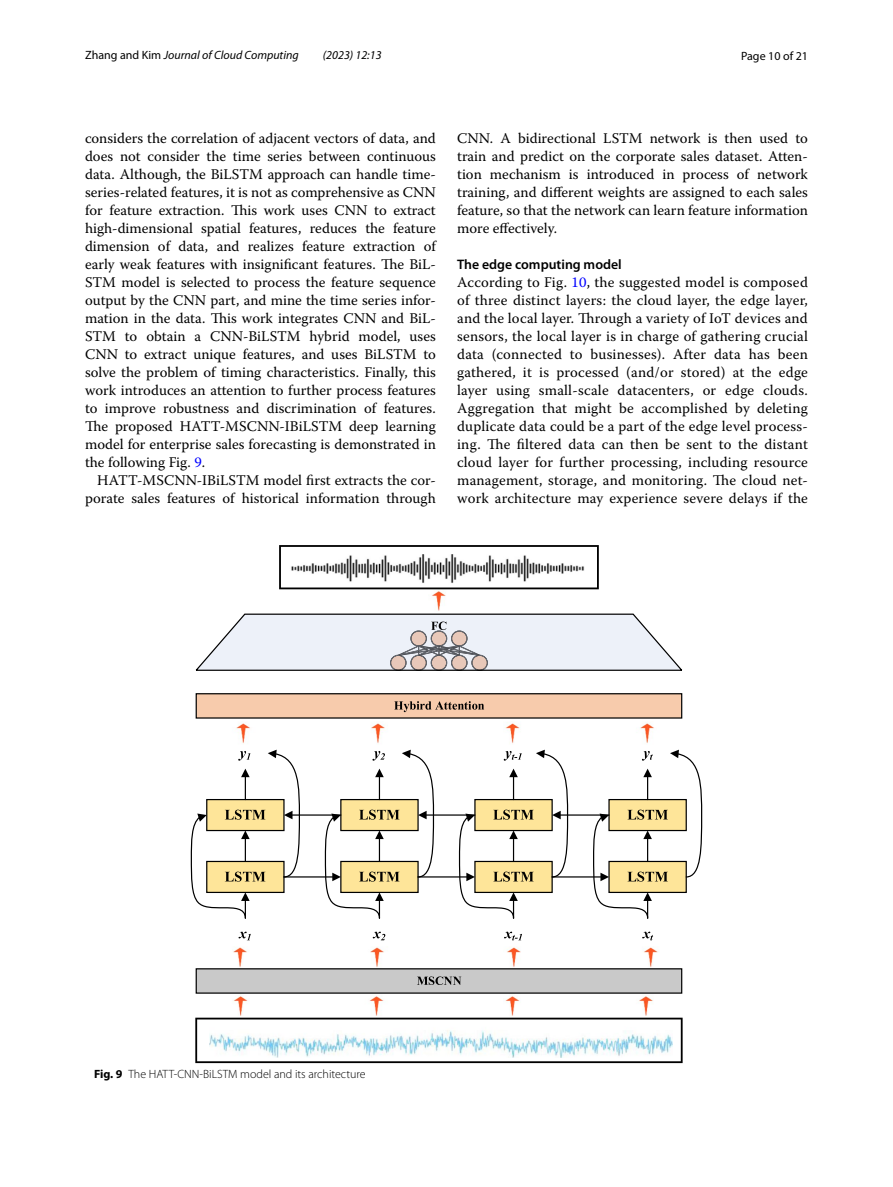
<style>
.page{position:relative;width:893px;height:1187px;background:#fff}
.page>*{position:absolute;margin:0;border:0;box-sizing:border-box;transform-origin:0 0}
.t1{font:14.7px/18px "Warnock Pro";color:#000;text-align:justify}
.t2{font:600 13.8px "Myriad Pro";color:#000}
.t3{font:300 12px "Myriad Pro";color:#000}
.t4{font:italic 12px "Myriad Pro";color:#000}
.t5{font:12px "Myriad Pro";color:#000}
.s1{font-style:normal}
.s2{color:#00f}
.s3{font-weight:700}
</style>
<div class="page">
<img style="left:210px;top:589px;width:462px;height:427px">
<svg style="left:195px;top:1017px;width:488px;height:45px"></svg>
<svg style="left:279px;top:545px;width:320px;height:44px"></svg>
<div style="left:196px;top:968px;width:486px;height:25px;background:#c9c9c9;border:1px solid #000"></div>
<svg style="left:417px;top:976px;width:44px;height:8px"></svg>
<svg style="left:239px;top:931px;width:12px;height:9px"></svg>
<svg style="left:373px;top:931px;width:12px;height:9px"></svg>
<svg style="left:504px;top:931px;width:18px;height:9px"></svg>
<svg style="left:642px;top:931px;width:11px;height:9px"></svg>
<hr style="left:284px;top:876px;width:49px;height:1px;background:#000">
<hr style="left:418px;top:876px;width:49px;height:1px;background:#000">
<hr style="left:552px;top:876px;width:49px;height:1px;background:#000">
<hr style="left:560px;top:814px;width:49px;height:1px;background:#000">
<hr style="left:426px;top:814px;width:49px;height:1px;background:#000">
<hr style="left:291px;top:814px;width:50px;height:1px;background:#000">
<svg style="left:191px;top:749px;width:110px;height:170px"></svg>
<svg style="left:324px;top:749px;width:111px;height:170px"></svg>
<svg style="left:458px;top:749px;width:111px;height:170px"></svg>
<svg style="left:592px;top:749px;width:110px;height:170px"></svg>
<div style="left:196px;top:693px;width:486px;height:25px;background:#f7cbac;border:1px solid #000"></div>
<svg style="left:394px;top:701px;width:90px;height:11px"></svg>
<svg style="left:195px;top:613px;width:487px;height:59px;background:#dfe1e7"></svg>
<p class="t4" style="left:85px;top:48px;width:215px"><span class="s1">Zhang and Kim</span> Journal of Cloud Computing</p>
<p class="t4" style="left:323px;top:48px;width:60px">(2023) 12:13</p>
<p class="t5" style="left:741px;top:48px;width:68px">Page 10 of 21</p>
<p class="t1" style="left:85px;top:128px;width:352px">considers the correlation of adjacent vectors of data, and does not consider the time series between continuous data. Although, the BiLSTM approach can handle time&shy;series-related features, it is not as comprehensive as CNN for feature extraction. This work uses CNN to extract high-dimensional spatial features, reduces the feature dimension of data, and realizes feature extraction of early weak features with insignificant features. The BiL-STM model is selected to process the feature sequence output by the CNN part, and mine the time series infor&shy;mation in the data. This work integrates CNN and BiL-STM to obtain a CNN-BiLSTM hybrid model, uses CNN to extract unique features, and uses BiLSTM to solve the problem of timing characteristics. Finally, this work introduces an attention to further process features to improve robustness and discrimination of features.<br>The proposed HATT-MSCNN-IBiLSTM deep learning model for enterprise sales forecasting is demonstrated in the following Fig. <span class="s2">9</span>.</p>
<p class="t1" style="left:85px;top:470px;width:352px;text-align:right">HATT-MSCNN-IBiLSTM model first extracts the cor&shy;porate sales features of historical information through</p>
<p class="t1" style="left:457px;top:128px;width:352px">CNN. A bidirectional LSTM network is then used to train and predict on the corporate sales dataset. Atten&shy;tion mechanism is introduced in process of network training, and different weights are assigned to each sales feature, so that the network can learn feature information more effectively.</p>
<p class="t2" style="left:457px;top:255px;width:166px">The edge computing model</p>
<p class="t1" style="left:457px;top:272px;width:352px">According to Fig. <span class="s2">10</span>, the suggested model is composed of three distinct layers: the cloud layer, the edge layer, and the local layer. Through a variety of IoT devices and sensors, the local layer is in charge of gathering crucial data (connected to businesses). After data has been gathered, it is processed (and/or stored) at the edge layer using small-scale datacenters, or edge clouds.<br>Aggregation that might be accomplished by deleting duplicate data could be a part of the edge level process&shy;ing. The filtered data can then be sent to the distant cloud layer for further processing, including resource management, storage, and monitoring. The cloud net&shy;work architecture may experience severe delays if the</p>
<p class="t3" style="left:94px;top:1067px;width:273px"><span class="s3">Fig. 9</span> The HATT-CNN-BiLSTM model and its architecture</p>
</div>
